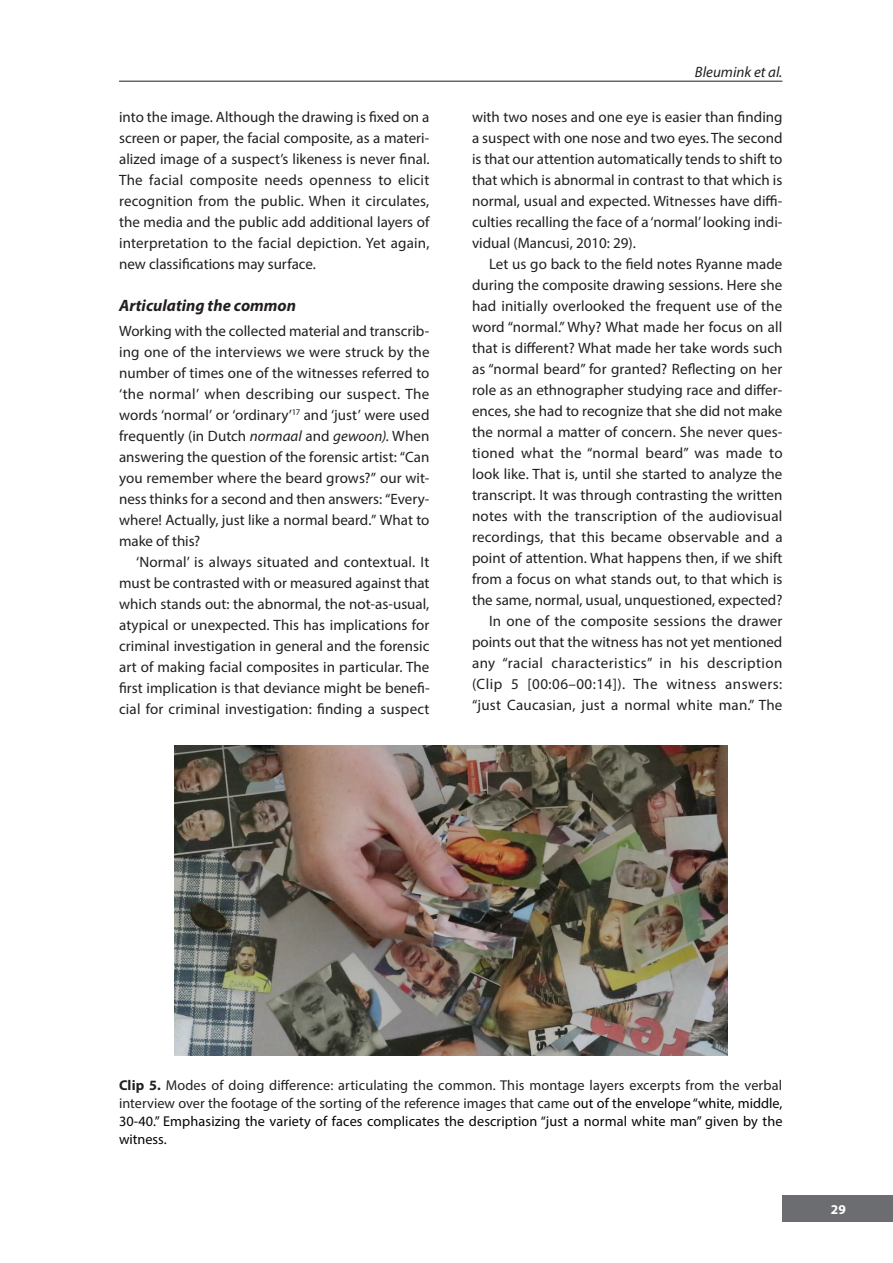
<style>
.page{position:relative;width:893px;height:1263px;background:#fff}
.page>*{position:absolute;margin:0;border:0;box-sizing:border-box;transform-origin:0 0}
.t1{font:italic 700 16.5px "Myriad Pro";color:#231f20}
.t2{font:15px/21px "Myriad Pro";letter-spacing:.005em;color:#231f20;text-align:justify}
.t3{font:italic 15px "Myriad Pro";color:#231f20}
.t4{font:14.25px/18px "Myriad Pro";letter-spacing:.01em;color:#231f20;text-align:justify}
.t5{font:700 13.5px "Myriad Pro";color:#fff}
.s1{font-style:italic}
.s2{font-weight:700}
.s3{color:#040503}
</style>
<div class="page">
<div style="left:782px;top:1195px;width:111px;height:27px;background:#6c6d70"></div>
<hr style="left:119px;top:81px;width:663px;height:1px;background:#231f20">
<img style="left:174px;top:745px;width:553px;height:311px">
<p class="t2" style="left:119px;top:106px;width:312px">into the image. Although the drawing is fixed on a screen or paper, the facial composite, as a materi&shy;alized image of a suspect’s likeness is never final.<br>The facial composite needs openness to elicit recognition from the public. When it circulates, the media and the public add additional layers of interpretation to the facial depiction. Yet again, new classifications may surface.</p>
<p class="t1" style="left:119px;top:295px;width:179px">Articulating the common</p>
<p class="t2" style="left:119px;top:320px;width:312px">Working with the collected material and transcrib&shy;ing one of the interviews we were struck by the number of times one of the witnesses referred to ‘the normal’ when describing our suspect. The words ‘normal’ or ‘ordinary’<sup>17</sup> and ‘just’ were used frequently (in Dutch <span class="s1">normaal</span> and <span class="s1">gewoon).</span> When answering the question of the forensic artist: “Can you remember where the beard grows?” our wit&shy;ness thinks for a second and then answers: “Every&shy;where! Actually, just like a normal beard.” What to make of this?</p>
<p class="t2" style="left:119px;top:551px;width:312px;text-indent:17px">‘Normal’ is always situated and contextual. It must be contrasted with or measured against that which stands out: the abnormal, the not-as-usual, atypical or unexpected. This has implications for criminal investigation in general and the forensic art of making facial composites in particular. The first implication is that deviance might be benefi&shy;cial for criminal investigation: finding a suspect</p>
<p class="t3" style="left:695px;top:63px;width:89px">Bleumink et al.</p>
<p class="t2" style="left:472px;top:106px;width:312px">with two noses and one eye is easier than finding a suspect with one nose and two eyes. The second is that our attention automatically tends to shift to that which is abnormal in contrast to that which is normal, usual and expected. Witnesses have diffi&shy;culties recalling the face of a ‘normal’ looking indi&shy;vidual (Mancusi, 2010: 29).</p>
<p class="t2" style="left:472px;top:253px;width:312px;text-align:right">Let us go back to the field notes Ryanne made during the composite drawing sessions. Here she had initially overlooked the frequent use of the word “normal.” Why? What made her focus on all that is different? What made her take words such as “normal beard” for granted? Reflecting on her role as an ethnographer studying race and differ&shy;ences, she had to recognize that she did not make the normal a matter of concern. She never ques&shy;tioned what the “normal beard” was made to look like. That is, until she started to analyze the transcript. It was through contrasting the written notes with the transcription of the audiovisual recordings, that this became observable and a point of attention. What happens then, if we shift from a focus on what stands out, to that which is the same, normal, usual, unquestioned, expected?<br>In one of the composite sessions the drawer points out that the witness has not yet mentioned any “racial characteristics” in his description (Clip 5 [00:06–00:14]). The witness answers: “just Caucasian, just a normal white man.” The</p>
<p class="t4" style="left:119px;top:1076px;width:665px"><span class="s2">Clip 5.</span> Modes of doing difference: articulating the common. This montage layers excerpts from the verbal interview over the footage of the sorting of the reference images that came <span class="s3">out of the envelope “white, middle, 30-40.” Emphasizing the variety of faces complicates the description “just a normal white man” given by the witness.</span></p>
<p class="t5" style="left:831px;top:1200px;width:16px">29</p>
</div>
